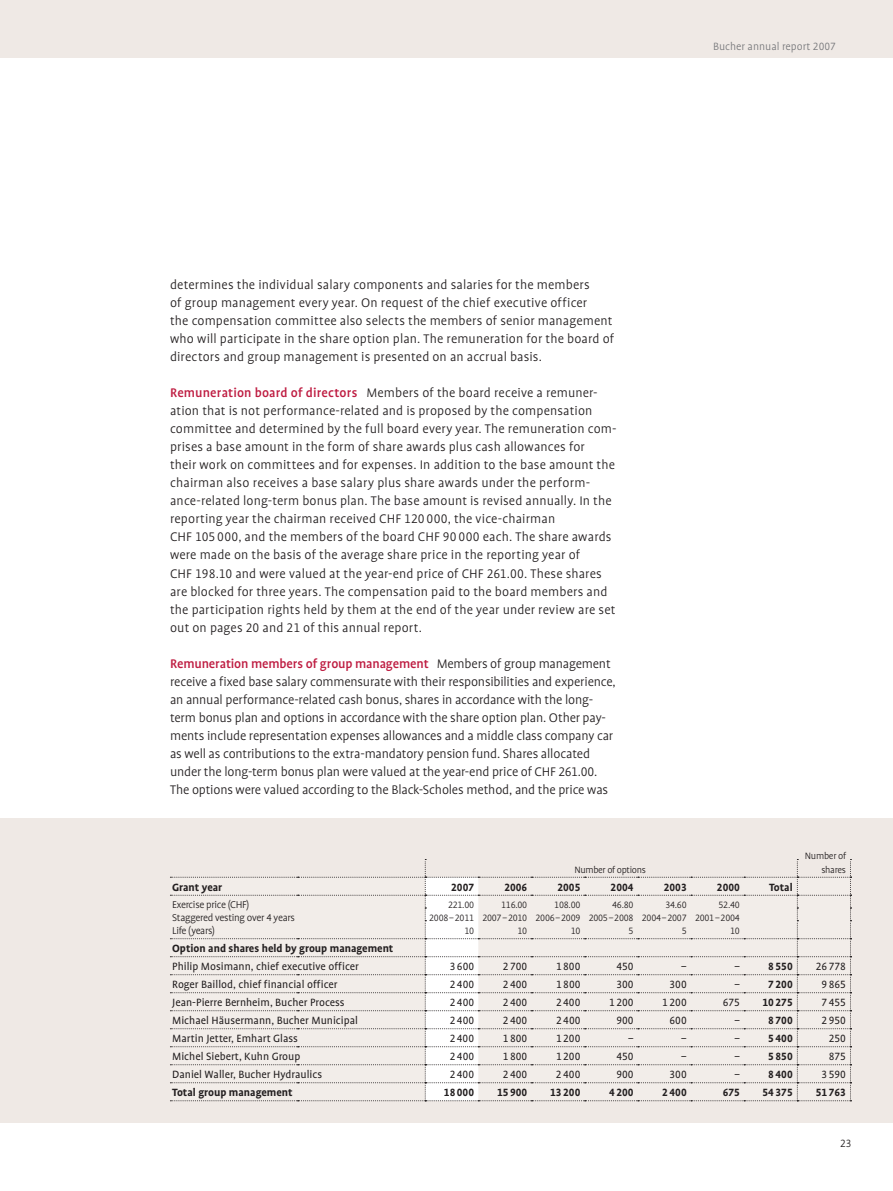
<style>
.page{position:relative;width:893px;height:1191px;background:#fff}
.page>*{position:absolute;margin:0;border:0;box-sizing:border-box;transform-origin:0 0}
.t1{font:300 14.25px/18px "Bucher Profile";letter-spacing:.005em;color:#231f20}
.t2{font:300 14.25px/18px "Bucher Profile";letter-spacing:-.015em;color:#231f20}
.t3{font:12px "Bucher Profile";color:#231f20}
.t4{font:700 12px "Bucher Profile";color:#231f20}
.t5{font:300 12px "Bucher Profile";color:#77787b}
.t6{font:300 12px "Bucher Profile";color:#231f20}
.t7{font:300 11.25px "Bucher Profile";letter-spacing:-.025em;color:#231f20}
.t8{font:300 10.5px "Bucher Profile";letter-spacing:-.025em;color:#231f20}
.s1{font-weight:500;color:#be1c41}
.s2{font-weight:400}
</style>
<div class="page">
<div style="left:0;top:0;width:893px;height:57px;background:#efe9e5"></div>
<div style="left:0;top:819px;width:893px;height:304px;background:#efe9e5"></div>
<svg style="left:170px;top:859px;width:681px;height:242px"></svg>
<p class="t1" style="left:170px;top:277px;width:446px">determines the individual salary components and salaries for the members<br>of group management every year. On request of the chief executive officer<br>the compensation committee also selects the members of senior management who will participate in the share option plan. The remuneration for the board of directors and group management is presented on an accrual basis.</p>
<p class="t1" style="left:170px;top:385px;width:448px"><span class="s1">Remuneration board of directors</span> Members of the board receive a remuner&shy;ation that is not performance-related and is proposed by the compensation committee and determined by the full board every year. The remuneration com&shy;prises a base amount in the form of share awards plus cash allowances for<br>their work on committees and for expenses. In addition to the base amount the chairman also receives a base salary plus share awards under the perform&shy;ance-related long-term bonus plan. The base amount is revised annually. In the reporting year the chairman received CHF 120 000, the vice-chairman<br>CHF 105 000, and the members of the board CHF 90 000 each. The share awards were made on the basis of the average share price in the report ing year of<br>CHF 198.10 and were valued at the year-end price of CHF 261.00. These shares are blocked for three years. The compensation paid to the board members and the participation rights held by them at the end of the year under review are set out on pages 20 and 21 of this annual report.</p>
<p class="t2" style="left:170px;top:655px;width:447px"><span class="s1">Remuneration members of group management</span> Members of group man agement receive a fixed base salary commensurate with their responsibilities and experience, an annual performance-related cash bonus, shares in accordance with the long&shy;term bonus plan and options in accordance with the share option plan. Other pay&shy;ments include representation expenses allowances and a middle class company car as well as contributions to the extra-mandatory pension fund. Shares allocated under the long-term bonus plan were valued at the year-end price of CHF 261.00.<br>The options were valued according to the Black-Scholes method, and the price was</p>
<p class="t5" style="left:713px;top:41px;width:124px">Bucher annual report 2007</p>
<p class="t8" style="left:805px;top:851px;width:43px">Number of</p>
<p class="t8" style="left:574px;top:865px;width:73px">Number of options</p>
<p class="t8" style="left:821px;top:865px;width:26px">shares</p>
<p class="t4" style="left:172px;top:883px;width:52px">Grant year</p>
<p class="t4" style="left:451px;top:883px;width:24px">2007</p>
<p class="t4" style="left:504px;top:883px;width:24px">2006</p>
<p class="t4" style="left:557px;top:883px;width:24px">2005</p>
<p class="t4" style="left:611px;top:883px;width:24px">2004</p>
<p class="t4" style="left:664px;top:883px;width:24px">2003</p>
<p class="t4" style="left:717px;top:883px;width:24px">2000</p>
<p class="t4" style="left:769px;top:883px;width:25px">Total</p>
<p class="t7" style="left:172px;top:900px;width:79px">Exercise price (CHF)</p>
<p class="t8" style="left:448px;top:900px;width:28px">221.00</p>
<p class="t8" style="left:501px;top:900px;width:28px">116.00</p>
<p class="t8" style="left:554px;top:900px;width:28px">108.00</p>
<p class="t8" style="left:612px;top:900px;width:23px">46.80</p>
<p class="t8" style="left:665px;top:900px;width:23px">34.60</p>
<p class="t8" style="left:718px;top:900px;width:23px">52.40</p>
<p class="t7" style="left:172px;top:912px;width:124px">Staggered vesting over 4 years</p>
<p class="t8" style="left:429px;top:913px;width:312px">2008 – 2011 2007 – 2010 2006 – 2009 2005 – 2008 2004 – 2007 2001 – 2004</p>
<p class="t7" style="left:172px;top:926px;width:44px">Life (years)</p>
<p class="t8" style="left:464px;top:926px;width:11px">10</p>
<p class="t8" style="left:518px;top:926px;width:11px">10</p>
<p class="t8" style="left:571px;top:926px;width:11px">10</p>
<p class="t8" style="left:629px;top:926px;width:7px">5</p>
<p class="t8" style="left:682px;top:926px;width:7px">5</p>
<p class="t8" style="left:730px;top:926px;width:11px">10</p>
<p class="t4" style="left:172px;top:944px;width:223px">Option and shares held by group management</p>
<p class="t3" style="left:172px;top:961px;width:188px">Philip Mosimann, chief executive officer</p>
<p class="t3" style="left:450px;top:961px;width:26px">3 600</p>
<p class="t3" style="left:503px;top:961px;width:26px">2 700</p>
<p class="t3" style="left:556px;top:961px;width:26px">1 800</p>
<p class="t3" style="left:616px;top:961px;width:19px">450</p>
<p class="t3" style="left:681px;top:961px;width:7px">–</p>
<p class="t4" style="left:734px;top:962px;width:60px"><span class="s2">–</span> 8 550</p>
<p class="t3" style="left:816px;top:961px;width:32px">26 778</p>
<p class="t3" style="left:172px;top:979px;width:167px">Roger Baillod, chief financial officer</p>
<p class="t3" style="left:450px;top:979px;width:26px">2 400</p>
<p class="t3" style="left:503px;top:979px;width:26px">2 400</p>
<p class="t3" style="left:556px;top:979px;width:26px">1 800</p>
<p class="t3" style="left:616px;top:979px;width:19px">300</p>
<p class="t3" style="left:670px;top:979px;width:19px">300</p>
<p class="t4" style="left:734px;top:980px;width:60px"><span class="s2">–</span> 7 200</p>
<p class="t3" style="left:821px;top:979px;width:26px">9 865</p>
<p class="t3" style="left:172px;top:997px;width:174px">Jean-Pierre Bernheim, Bucher Process</p>
<p class="t3" style="left:450px;top:997px;width:26px">2 400</p>
<p class="t3" style="left:503px;top:997px;width:26px">2 400</p>
<p class="t3" style="left:556px;top:997px;width:26px">2 400</p>
<p class="t3" style="left:609px;top:997px;width:26px">1 200</p>
<p class="t3" style="left:662px;top:997px;width:26px">1 200</p>
<p class="t3" style="left:723px;top:997px;width:19px">675</p>
<p class="t4" style="left:763px;top:998px;width:32px">10 275</p>
<p class="t3" style="left:821px;top:997px;width:26px">7 455</p>
<p class="t3" style="left:172px;top:1015px;width:187px">Michael Häusermann, Bucher Municipal</p>
<p class="t3" style="left:450px;top:1015px;width:26px">2 400</p>
<p class="t3" style="left:503px;top:1015px;width:26px">2 400</p>
<p class="t3" style="left:556px;top:1015px;width:26px">2 400</p>
<p class="t3" style="left:616px;top:1015px;width:19px">900</p>
<p class="t3" style="left:670px;top:1015px;width:19px">600</p>
<p class="t4" style="left:734px;top:1016px;width:60px"><span class="s2">–</span> 8 700</p>
<p class="t3" style="left:821px;top:1015px;width:26px">2 950</p>
<p class="t3" style="left:172px;top:1033px;width:127px">Martin Jetter, Emhart Glass</p>
<p class="t3" style="left:450px;top:1033px;width:26px">2 400</p>
<p class="t3" style="left:503px;top:1033px;width:26px">1 800</p>
<p class="t3" style="left:556px;top:1033px;width:26px">1 200</p>
<p class="t3" style="left:628px;top:1033px;width:7px">–</p>
<p class="t3" style="left:681px;top:1033px;width:7px">–</p>
<p class="t4" style="left:734px;top:1034px;width:60px"><span class="s2">–</span> 5 400</p>
<p class="t3" style="left:829px;top:1033px;width:19px">250</p>
<p class="t3" style="left:172px;top:1051px;width:130px">Michel Siebert, Kuhn Group</p>
<p class="t3" style="left:450px;top:1051px;width:26px">2 400</p>
<p class="t3" style="left:503px;top:1051px;width:26px">1 800</p>
<p class="t3" style="left:556px;top:1051px;width:26px">1 200</p>
<p class="t3" style="left:616px;top:1051px;width:19px">450</p>
<p class="t3" style="left:681px;top:1051px;width:7px">–</p>
<p class="t4" style="left:734px;top:1052px;width:60px"><span class="s2">–</span> 5 850</p>
<p class="t3" style="left:829px;top:1051px;width:19px">875</p>
<p class="t3" style="left:172px;top:1069px;width:151px">Daniel Waller, Bucher Hydraulics</p>
<p class="t3" style="left:450px;top:1069px;width:26px">2 400</p>
<p class="t3" style="left:503px;top:1069px;width:26px">2 400</p>
<p class="t3" style="left:556px;top:1069px;width:26px">2 400</p>
<p class="t3" style="left:616px;top:1069px;width:19px">900</p>
<p class="t3" style="left:669px;top:1069px;width:19px">300</p>
<p class="t4" style="left:734px;top:1070px;width:60px"><span class="s2">–</span> 8 400</p>
<p class="t3" style="left:821px;top:1069px;width:26px">3 590</p>
<p class="t4" style="left:172px;top:1088px;width:122px">Total group management</p>
<p class="t4" style="left:444px;top:1088px;width:32px">18 000</p>
<p class="t4" style="left:497px;top:1088px;width:32px">15 900</p>
<p class="t4" style="left:550px;top:1088px;width:32px">13 200</p>
<p class="t4" style="left:609px;top:1088px;width:26px">4 200</p>
<p class="t4" style="left:662px;top:1088px;width:26px">2 400</p>
<p class="t4" style="left:723px;top:1088px;width:19px">675</p>
<p class="t4" style="left:763px;top:1088px;width:32px">54 375</p>
<p class="t4" style="left:816px;top:1088px;width:32px">51 763</p>
<p class="t6" style="left:840px;top:1138px;width:13px">23</p>
</div>
